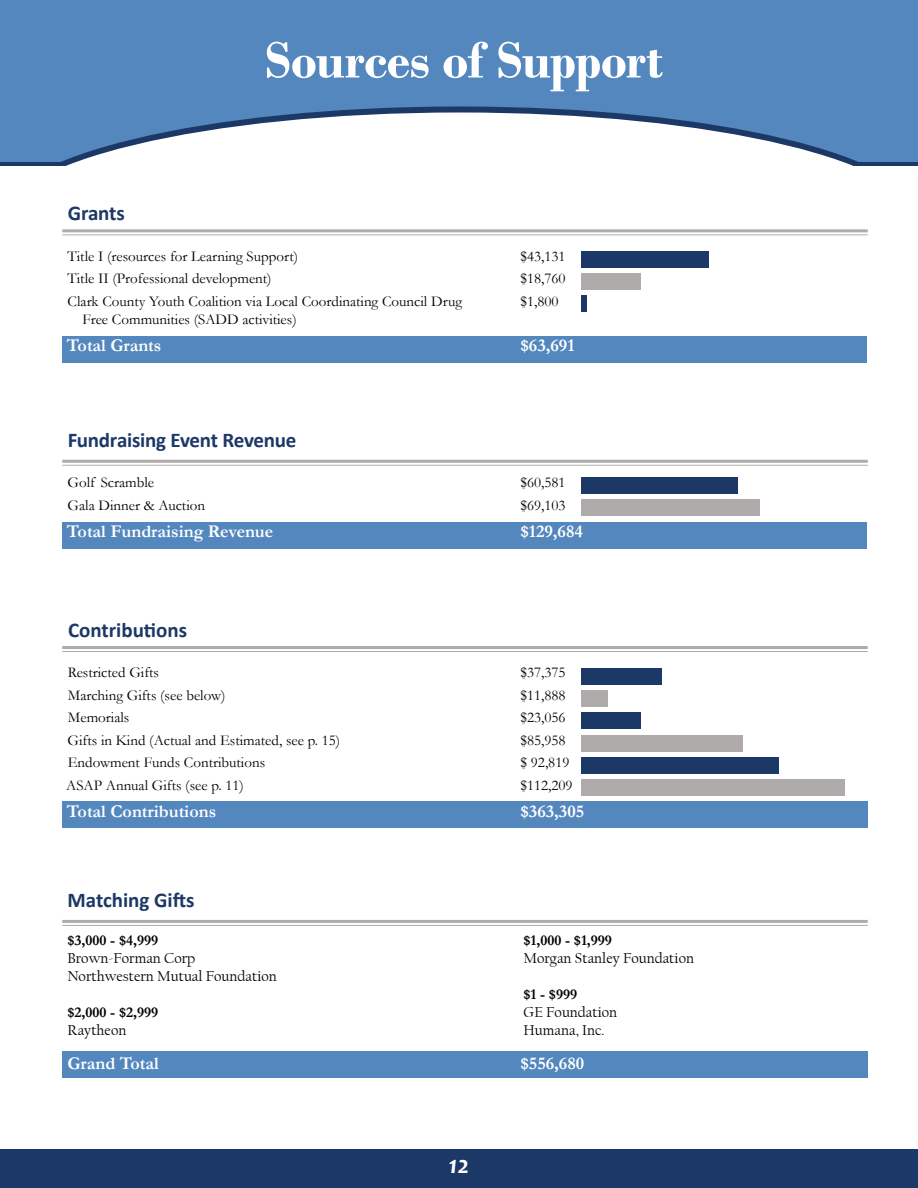
<style>
.page{position:relative;width:918px;height:1188px;background:#fff}
.page>*{position:absolute;margin:0;border:0;box-sizing:border-box;transform-origin:0 0}
.t1{font:700 54px "Bodoni";letter-spacing:-.02em;color:#fff}
.t2{font:italic 700 25.5px "Candara";color:#fff}
.t3{font:700 21px "Calibri";letter-spacing:-.01em;color:#1c3866}
.t4{font:700 18px "Garamond";color:#fff}
.t5{font:15px "Garamond";color:#000}
.t6{font:15px/18px "Californian FB";color:#000}
.t7{font:700 15px "Garamond";color:#000}
</style>
<div class="page">
<div style="left:0;top:0;width:918px;height:162px;background:#5387be"></div>
<svg style="left:318px;top:106px;width:283px;height:6px;fill:#1c3866"></svg>
<svg style="left:0;top:112px;width:917px;height:200px;fill:#fff"></svg>
<div style="left:0;top:1149px;width:918px;height:39px;background:#1c3866"></div>
<div style="left:0;top:167px;width:918px;height:103px;background:#fff"></div>
<hr style="left:62px;top:920px;width:806px;height:3px;background:#afabab">
<hr style="left:62px;top:925px;width:806px;height:1px;background:#afabab">
<hr style="left:62px;top:646px;width:806px;height:3px;background:#afabab">
<hr style="left:62px;top:651px;width:806px;height:1px;background:#afabab">
<hr style="left:62px;top:460px;width:806px;height:3px;background:#afabab">
<hr style="left:62px;top:465px;width:806px;height:1px;background:#afabab">
<div style="left:62px;top:1051px;width:806px;height:27px;background:#5387be"></div>
<div style="left:62px;top:801px;width:806px;height:27px;background:#5387be"></div>
<div style="left:63px;top:522px;width:804px;height:27px;background:#5387be"></div>
<div style="left:63px;top:336px;width:804px;height:27px;background:#5387be"></div>
<div style="left:581px;top:273px;width:60px;height:17px;background:#afabab"></div>
<div style="left:581px;top:295px;width:5px;height:16px;background:#1c3866"></div>
<div style="left:581px;top:251px;width:128px;height:17px;background:#1c3866"></div>
<div style="left:581px;top:477px;width:157px;height:17px;background:#1c3866"></div>
<div style="left:581px;top:500px;width:178px;height:16px;background:#afabab"></div>
<div style="left:581px;top:668px;width:81px;height:16px;background:#1c3866"></div>
<div style="left:581px;top:713px;width:59px;height:16px;background:#1c3866"></div>
<div style="left:581px;top:690px;width:27px;height:17px;background:#afabab"></div>
<div style="left:581px;top:735px;width:161px;height:16px;background:#afabab"></div>
<div style="left:581px;top:757px;width:198px;height:17px;background:#1c3866"></div>
<div style="left:581px;top:779px;width:263px;height:17px;background:#afabab"></div>
<hr style="left:62px;top:229px;width:806px;height:3px;background:#afabab">
<hr style="left:62px;top:234px;width:806px;height:1px;background:#afabab">
<h1 class="t1" style="left:265px;top:28px;width:400px">Sources of Support</h1>
<h3 class="t3" style="left:68px;top:200px;width:58px">Grants</h3>
<p class="t5" style="left:68px;top:246px;width:232px">Title I (resources for Learning Support)</p>
<p class="t5" style="left:520px;top:246px;width:47px">$43,131</p>
<p class="t5" style="left:68px;top:268px;width:206px">Title II (Professional development)</p>
<p class="t5" style="left:520px;top:268px;width:47px">$18,760</p>
<p class="t5" style="left:68px;top:291px;width:396px">Clark County Youth Coalition via Local Coordinating Council Drug</p>
<p class="t5" style="left:520px;top:291px;width:40px">$1,800</p>
<p class="t5" style="left:82px;top:309px;width:216px">Free Communities (SADD activities)</p>
<p class="t4" style="left:67px;top:333px;width:96px">Total Grants</p>
<p class="t4" style="left:520px;top:333px;width:56px">$63,691</p>
<h3 class="t3" style="left:68px;top:426px;width:230px">Fundraising Event Revenue</h3>
<p class="t5" style="left:68px;top:473px;width:88px">Golf Scramble</p>
<p class="t5" style="left:520px;top:473px;width:47px">$60,581</p>
<p class="t5" style="left:68px;top:495px;width:139px">Gala Dinner &amp; Auction</p>
<p class="t5" style="left:520px;top:495px;width:47px">$69,103</p>
<p class="t4" style="left:67px;top:519px;width:208px">Total Fundraising Revenue</p>
<p class="t4" style="left:520px;top:519px;width:64px">$129,684</p>
<h3 class="t3" style="left:68px;top:616px;width:121px">Contributions</h3>
<p class="t5" style="left:68px;top:662px;width:93px">Restricted Gifts</p>
<p class="t5" style="left:520px;top:662px;width:47px">$37,375</p>
<p class="t5" style="left:68px;top:685px;width:159px">Marching Gifts (see below)</p>
<p class="t5" style="left:520px;top:685px;width:47px">$11,888</p>
<p class="t5" style="left:68px;top:707px;width:63px">Memorials</p>
<p class="t5" style="left:520px;top:707px;width:47px">$23,056</p>
<p class="t5" style="left:68px;top:730px;width:274px">Gifts in Kind (Actual and Estimated, see p. 15)</p>
<p class="t5" style="left:520px;top:730px;width:47px">$85,958</p>
<p class="t5" style="left:68px;top:752px;width:199px">Endowment Funds Contributions</p>
<p class="t5" style="left:520px;top:752px;width:50px">$ 92,819</p>
<p class="t5" style="left:66px;top:775px;width:179px">ASAP Annual Gifts (see p. 11)</p>
<p class="t5" style="left:520px;top:775px;width:54px">$112,209</p>
<p class="t4" style="left:67px;top:799px;width:151px">Total Contributions</p>
<p class="t4" style="left:520px;top:799px;width:65px">$363,305</p>
<h3 class="t3" style="left:68px;top:886px;width:128px">Matching Gifts</h3>
<p class="t7" style="left:68px;top:930px;width:92px">$3,000 - $4,999</p>
<p class="t6" style="left:68px;top:949px;width:211px">Brown-Forman Corp<br>Northwestern Mutual Foundation</p>
<p class="t7" style="left:68px;top:1002px;width:92px">$2,000 - $2,999</p>
<p class="t6" style="left:68px;top:1021px;width:60px">Raytheon</p>
<p class="t7" style="left:524px;top:930px;width:90px">$1,000 - $1,999</p>
<p class="t6" style="left:524px;top:949px;width:172px">Morgan Stanley Foundation</p>
<p class="t7" style="left:524px;top:984px;width:55px">$1 - $999</p>
<p class="t6" style="left:524px;top:1003px;width:95px">GE Foundation<br>Humana, Inc.</p>
<p class="t4" style="left:68px;top:1051px;width:93px">Grand Total</p>
<p class="t4" style="left:520px;top:1051px;width:65px">$556,680</p>
<h2 class="t2" style="left:449px;top:1149px;width:22px">12</h2>
</div>
